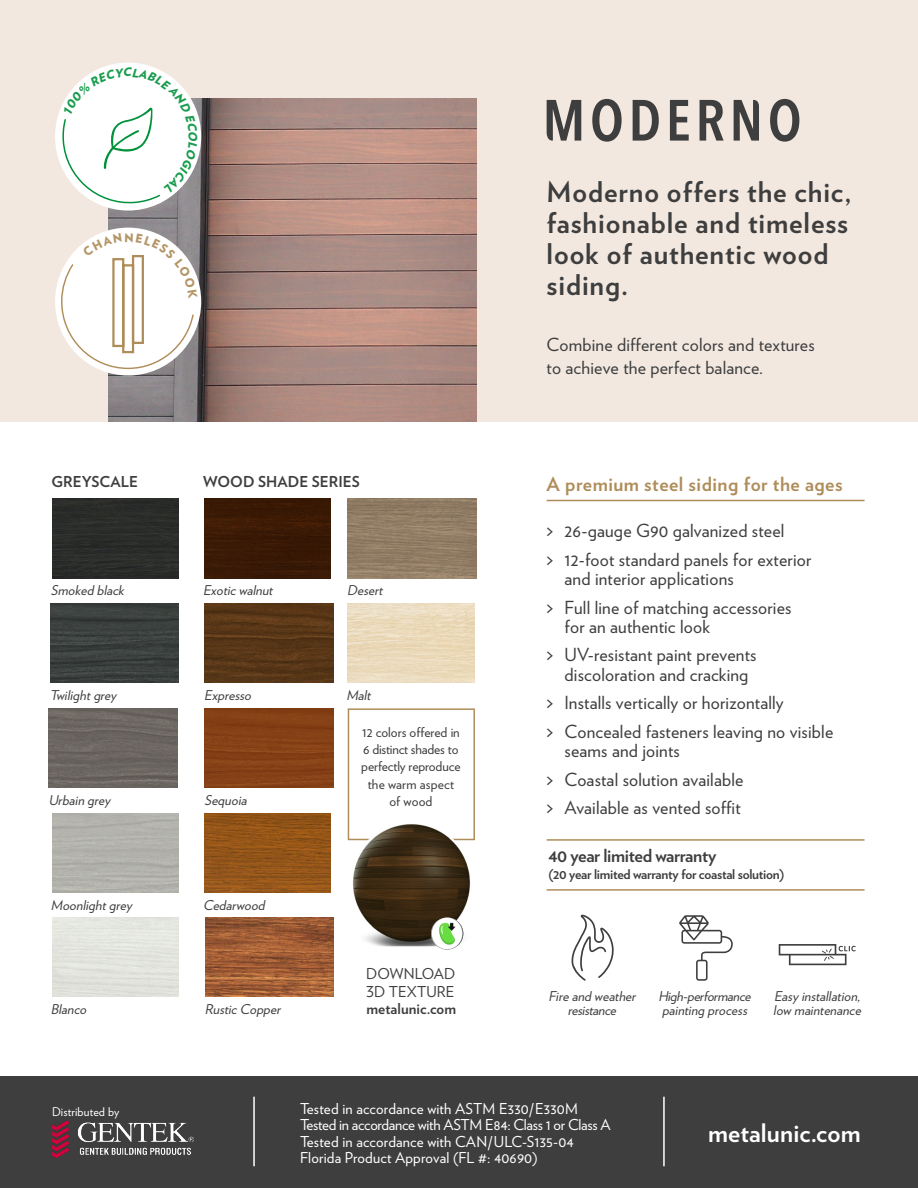
<style>
.page{position:relative;width:918px;height:1188px;background:#fff}
.page>*{position:absolute;margin:0;border:0;box-sizing:border-box;transform-origin:0 0}
.t1{font:700 28.5px/31.2px "Verlag";letter-spacing:.03em;color:#3e3e3f}
.t2{font:700 25.5px "Verlag";letter-spacing:.005em;color:#fff}
.t3{font:700 19.5px "Verlag";letter-spacing:.025em;color:#af8d5a}
.t4{font:18px/28.3px "Verlag";letter-spacing:.01em;color:#3e3e3f}
.t5{font:700 18px "Verlag";letter-spacing:-.02em;color:#3e3e3f}
.t6{font:15px/16.5px "Verlag";letter-spacing:.01em;color:#fff}
.t7{font:700 15px "Verlag";letter-spacing:.005em;color:#3e3e3f}
.t8{font:15px/18px "Verlag";letter-spacing:.005em;color:#3e3e3f}
.t9{font:italic 13.5px/13.2px "Verlag";color:#3e3e3f}
.t10{font:13.5px/17.2px "Verlag";letter-spacing:-.01em;color:#3e3e3f;text-align:center}
.t11{font:700 13.5px "Verlag";letter-spacing:-.02em;color:#3e3e3f}
.t12{font:12px "Verlag";letter-spacing:.01em;color:#fff}
</style>
<div class="page">
<div style="left:348px;top:708px;width:127px;height:132px;border:2px solid #af8d5a"></div>
<img style="left:351px;top:824px;width:121px;height:122px">
<div style="left:0;top:0;width:918px;height:421px;background:#f2e8e0"></div>
<img style="left:109px;top:99px;width:368px;height:322px">
<div style="left:0;top:1077px;width:918px;height:111px;background:#3e3e3f"></div>
<svg style="left:592px;top:99px;width:30px;height:43px"></svg>
<svg style="left:633px;top:100px;width:26px;height:41px"></svg>
<svg style="left:670px;top:100px;width:19px;height:41px"></svg>
<svg style="left:700px;top:100px;width:24px;height:41px"></svg>
<svg style="left:770px;top:99px;width:29px;height:43px"></svg>
<svg style="left:547px;top:100px;width:34px;height:41px"></svg>
<svg style="left:734px;top:100px;width:25px;height:41px"></svg>
<div style="left:55px;top:63px;width:146px;height:148px;background:#fff;border-radius:50%"></div>
<img style="left:204px;top:499px;width:127px;height:79px">
<div style="left:52px;top:499px;width:127px;height:79px;background:#2a2c2a"></div>
<img style="left:204px;top:813px;width:127px;height:80px">
<img style="left:348px;top:603px;width:126px;height:80px">
<img style="left:205px;top:603px;width:128px;height:80px">
<img style="left:205px;top:917px;width:129px;height:80px">
<img style="left:49px;top:708px;width:129px;height:80px">
<img style="left:205px;top:708px;width:128px;height:80px">
<img style="left:50px;top:603px;width:129px;height:80px">
<img style="left:347px;top:499px;width:129px;height:79px">
<img style="left:431px;top:918px;width:32px;height:32px;border-radius:16px">
<img style="left:52px;top:1121px;width:142px;height:36px">
<div style="left:55px;top:228px;width:146px;height:148px;background:#fff;border-radius:50%"></div>
<hr style="left:253px;top:1097px;width:2px;height:69px;background:#fff">
<hr style="left:663px;top:1097px;width:2px;height:69px;background:#fff">
<hr style="left:547px;top:500px;width:318px;height:1px;background:#af8d5a">
<hr style="left:547px;top:839px;width:318px;height:2px;background:#af8d5a">
<hr style="left:547px;top:889px;width:318px;height:2px;background:#af8d5a">
<svg style="left:571px;top:915px;width:43px;height:66px"></svg>
<svg style="left:779px;top:944px;width:77px;height:21px"></svg>
<svg style="left:679px;top:915px;width:54px;height:66px"></svg>
<svg style="left:63px;top:68px;width:135px;height:137px"></svg>
<svg style="left:60px;top:233px;width:138px;height:137px"></svg>
<p class="t7" style="left:52px;top:470px;width:88px">GREYSCALE</p>
<p class="t7" style="left:203px;top:470px;width:158px">WOOD SHADE SERIES</p>
<p class="t9" style="left:51px;top:583px;width:78px">Smoked black</p>
<p class="t9" style="left:203px;top:583px;width:74px">Exoticwalnut</p>
<p class="t9" style="left:50px;top:688px;width:71px">Twilightgrey</p>
<p class="t9" style="left:204px;top:688px;width:52px">Expresso</p>
<p class="t9" style="left:49px;top:793px;width:66px">Urbain grey</p>
<p class="t9" style="left:205px;top:793px;width:47px">Sequoia</p>
<p class="t9" style="left:51px;top:898px;width:86px">Moonlightgrey</p>
<p class="t9" style="left:203px;top:898px;width:67px">Cedarwood</p>
<p class="t9" style="left:51px;top:1002px;width:40px">Blanco</p>
<p class="t9" style="left:205px;top:1002px;width:81px">RusticCopper</p>
<p class="t9" style="left:347px;top:583px;width:40px">Desert</p>
<p class="t9" style="left:346px;top:688px;width:29px">Malt</p>
<p class="t10" style="left:361px;top:723px;width:101px">12 colors offered in<br>6 distinct shades to perfectly reproduce the warm aspect of wood</p>
<p class="t8" style="left:366px;top:964px;width:91px">DOWNLOAD<br>3D TEXTURE</p>
<p class="t7" style="left:366px;top:997px;width:91px">metalunic.com</p>
<h1 class="t1" style="left:547px;top:175px;width:306px">Moderno offers the chic, fashionable and timeless look of authentic wood siding.</h1>
<p class="t4" style="left:547px;top:333px;width:270px;line-height:22.5px">Combine different colors and textures to achieve the perfect balance.</p>
<p class="t3" style="left:547px;top:469px;width:297px">A premium steel siding for the ages</p>
<p class="t4" style="left:547px;top:516px;width:266px">&gt; 26-gauge G90 galvanized steel<br>&gt; 12-foot standard panels for exterior</p>
<p class="t4" style="left:547px;top:564px;width:246px;text-indent:18px">and interior applications<br>&gt; Full line of matching accessories</p>
<p class="t4" style="left:547px;top:612px;width:211px;text-indent:18px">for an authentic look<br>&gt; UV-resistant paint prevents</p>
<p class="t4" style="left:547px;top:659px;width:288px;text-indent:18px">discoloration and cracking<br>&gt; Installs vertically or horizontally<br>&gt; Concealed fasteners leaving no visible</p>
<p class="t4" style="left:547px;top:736px;width:198px;text-indent:18px">seams and joints<br>&gt; Coastal solution available &gt; Available as vented soffit</p>
<p class="t5" style="left:548px;top:841px;width:169px">40 year limited warranty</p>
<p class="t11" style="left:548px;top:863px;width:237px">(20 year limited warranty for coastal solution)</p>
<p class="t9" style="left:548px;top:989px;width:92px;text-align:center">Fire and weather resistance</p>
<p class="t9" style="left:658px;top:989px;width:97px">High-performance painting process</p>
<p class="t9" style="left:773px;top:989px;width:93px">Easyinstallation, low maintenance</p>
<p class="t12" style="left:52px;top:1102px;width:69px">Distributed by</p>
<p class="t6" style="left:300px;top:1099px;width:312px">Tested in accordance with ASTM E330/E330M Tested in accordance with ASTM E84: Class 1 or Class A Tested in accordance with CAN/ULC-S135-04<br>Florida Product Approval (FL #: 40690)</p>
<h2 class="t2" style="left:708px;top:1113px;width:154px">metalunic.com</h2>
</div>
